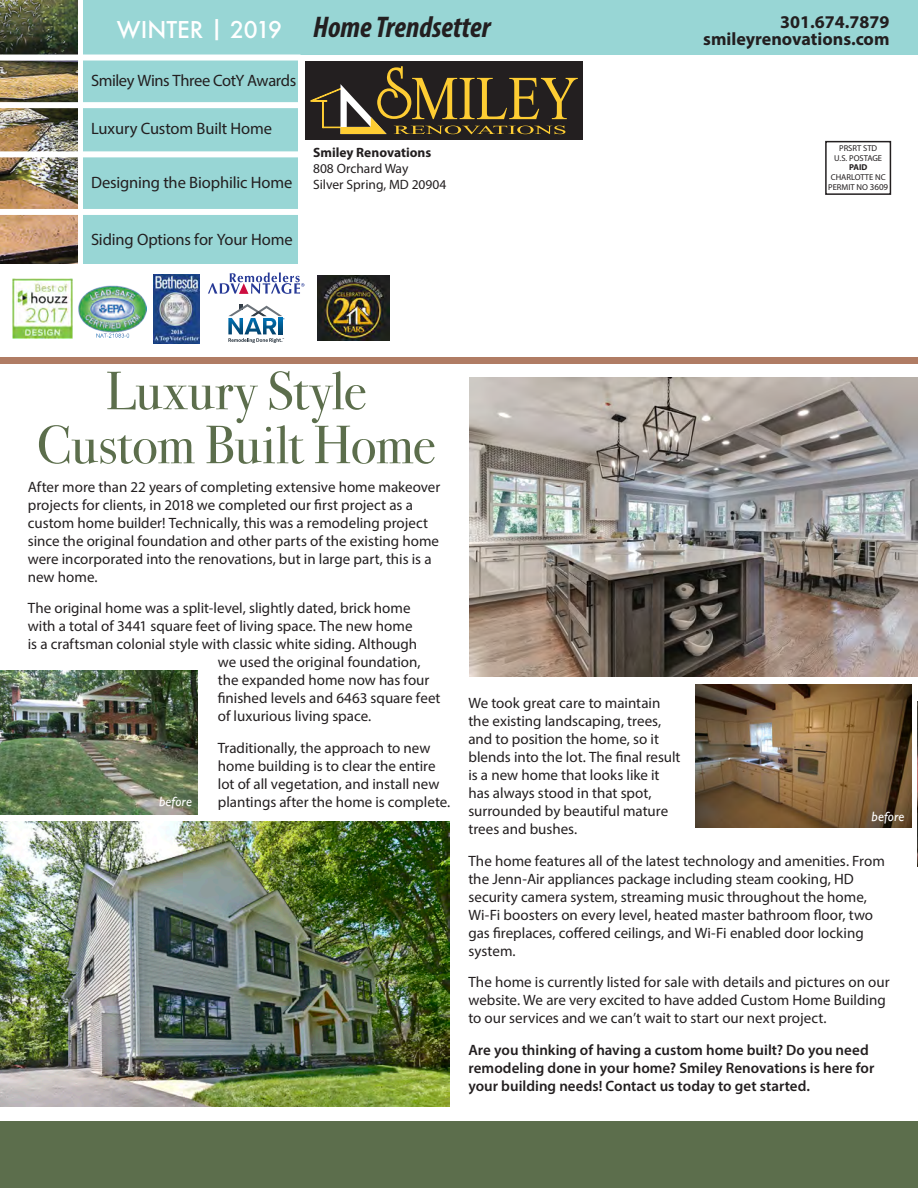
<style>
.page{position:relative;width:918px;height:1188px;background:#fff}
.page>*{position:absolute;margin:0;border:0;box-sizing:border-box;transform-origin:0 0}
.t1{font:54px/54px "Bodoni Svty Two ITCTT";letter-spacing:-.01em;color:#5c6e4c;text-align:center}
.t2{font:italic 700 condensed 30px "Myriad Pro";color:#231f20}
.t3{font:500 22.5px "Futura";color:#fff}
.t4{font:700 18px "Myriad Pro";color:#231f20}
.t5{font:16.5px "Myriad Pro";letter-spacing:-.01em;color:#231f20}
.t6{font:15px/18px "Myriad Pro";color:#231f20}
.t7{font:600 15px/18px "Myriad Pro";color:#231f20}
.t8{font:13.5px "Myriad Pro";color:#231f20}
.t9{font:700 13.5px "Myriad Pro";color:#231f20}
.t10{font:italic 13.5px "Gill Sans";letter-spacing:.01em;color:#fff}
.t11{font:8.55px/9.8px "Myriad Pro";color:#231f20;text-align:center}
.t12{font:700 8.55px "Myriad Pro";color:#231f20}
.s1{font-size:9px}
</style>
<div class="page">
<hr style="left:917px;top:0;width:1px;height:103px;background:#b07c64">
<hr style="left:917px;top:103px;width:1px;height:472px;background:#b2232d">
<div style="left:206px;top:0;width:712px;height:55px;background:#98d6d5"></div>
<img style="left:0;top:0;width:78px;height:263px">
<div style="left:83px;top:0;width:215px;height:264px;background:#98d6d5"></div>
<div style="left:0;top:55px;width:301px;height:6px;background:#fff"></div>
<div style="left:0;top:102px;width:303px;height:6px;background:#fff"></div>
<div style="left:0;top:151px;width:301px;height:6px;background:#fff"></div>
<div style="left:0;top:209px;width:301px;height:6px;background:#fff"></div>
<div style="left:0;top:358px;width:918px;height:6px;background:#b07c64"></div>
<div style="left:825px;top:141px;width:66px;height:54px;border:2px solid #231f20"></div>
<div style="left:305px;top:61px;width:278px;height:78px;background:#231f20"></div>
<div style="left:0;top:1121px;width:918px;height:67px;background:#5c6e4c"></div>
<svg style="left:310px;top:66px;width:268px;height:68px"></svg>
<img style="left:317px;top:275px;width:72px;height:66px">
<img style="left:12px;top:278px;width:61px;height:61px">
<img style="left:153px;top:274px;width:46px;height:70px">
<img style="left:78px;top:285px;width:69px;height:52px">
<svg style="left:228px;top:304px;width:57px;height:39px"></svg>
<svg style="left:208px;top:272px;width:97px;height:22px"></svg>
<img style="left:917px;top:701px;width:1px;height:166px">
<img style="left:469px;top:378px;width:449px;height:299px">
<img style="left:695px;top:684px;width:216px;height:144px">
<img style="left:0;top:822px;width:449px;height:285px">
<img style="left:0;top:671px;width:198px;height:143px">
<h3 class="t3" style="left:117px;top:14px;width:167px">WINTER | 2019</h3>
<p class="t5" style="left:91px;top:71px;width:207px">Smiley Wins Three CotY Awards</p>
<p class="t5" style="left:91px;top:119px;width:183px">Luxury Custom Built Home</p>
<p class="t5" style="left:91px;top:172px;width:203px">Designing the Biophilic Home</p>
<p class="t5" style="left:91px;top:229px;width:203px">Siding Options for Your Home</p>
<p class="t2" style="left:313px;top:8px;width:179px">Home Trendsetter</p>
<p class="t9" style="left:313px;top:143px;width:120px">Smiley Renovations</p>
<p class="t8" style="left:313px;top:160px;width:97px">808 Orchard Way</p>
<p class="t8" style="left:313px;top:176px;width:135px">Silver Spring, MD 20904</p>
<p class="t1" style="left:37px;top:358px;width:401px">Luxury Style<br>Custom Built Home</p>
<p class="t4" style="left:780px;top:10px;width:111px">301.674.7879</p>
<p class="t4" style="left:703px;top:27px;width:188px">smileyrenovations.com</p>
<p class="t11" style="left:834px;top:143px;width:49px">PRSRT STD<br>U.S. POSTAGE</p>
<p class="t12" style="left:849px;top:162px;width:20px">PAID</p>
<p class="t11" style="left:828px;top:172px;width:62px;text-align:left">CHARLOTTE NC<br>PERMIT NO <span class="s1">3609</span></p>
<p class="t6" style="left:28px;top:477px;width:414px">After more than 22 years of completing extensive home makeover projects for clients, in 2018 we completed our first project as a custom home builder! Technically, this was a remodeling project since the original foundation and other parts of the existing home were incorporated into the renovations, but in large part, this is a new home.</p>
<p class="t6" style="left:28px;top:599px;width:384px">The original home was a split-level, slightly dated, brick home</p>
<p class="t6" style="left:28px;top:617px;width:386px">with a total of 3441 square feet of living space. The new home</p>
<p class="t6" style="left:28px;top:635px;width:391px">is a craftsman colonial style with classic white siding. Although</p>
<p class="t6" style="left:218px;top:653px;width:204px">we used the original foundation,</p>
<p class="t6" style="left:218px;top:671px;width:213px">the expanded home now has four</p>
<p class="t6" style="left:218px;top:689px;width:224px">finished levels and 6463 square feet</p>
<p class="t6" style="left:218px;top:707px;width:155px">of luxurious living space.</p>
<p class="t6" style="left:218px;top:738px;width:234px">Traditionally, the approach to new home building is to clear the entire lot of all vegetation, and install new plantings after the home is complete.</p>
<p class="t10" style="left:159px;top:793px;width:34px">before</p>
<p class="t6" style="left:468px;top:694px;width:214px">We took great care to maintain the existing landscaping, trees, and to position the home, so it blends into the lot. The final result is a new home that looks like it has always stood in that spot, surrounded by beautiful mature trees and bushes.</p>
<p class="t6" style="left:468px;top:852px;width:418px">The home features all of the latest technology and amenities. From the Jenn-Air appliances package including steam cooking, HD security camera system, streaming music throughout the home, Wi-Fi boosters on every level, heated master bathroom floor, two gas fireplaces, coffered ceilings, and Wi-Fi enabled door locking system.</p>
<p class="t6" style="left:468px;top:973px;width:423px">The home is currently listed for sale with details and pictures on our website. We are very excited to have added Custom Home Building to our services and we can’t wait to start our next project.</p>
<p class="t7" style="left:468px;top:1040px;width:408px">Are you thinking of having a custom home built? Do you need remodeling done in your home? Smiley Renovations is here for your building needs! Contact us today to get started.</p>
<p class="t10" style="left:872px;top:808px;width:34px">before</p>
</div>
